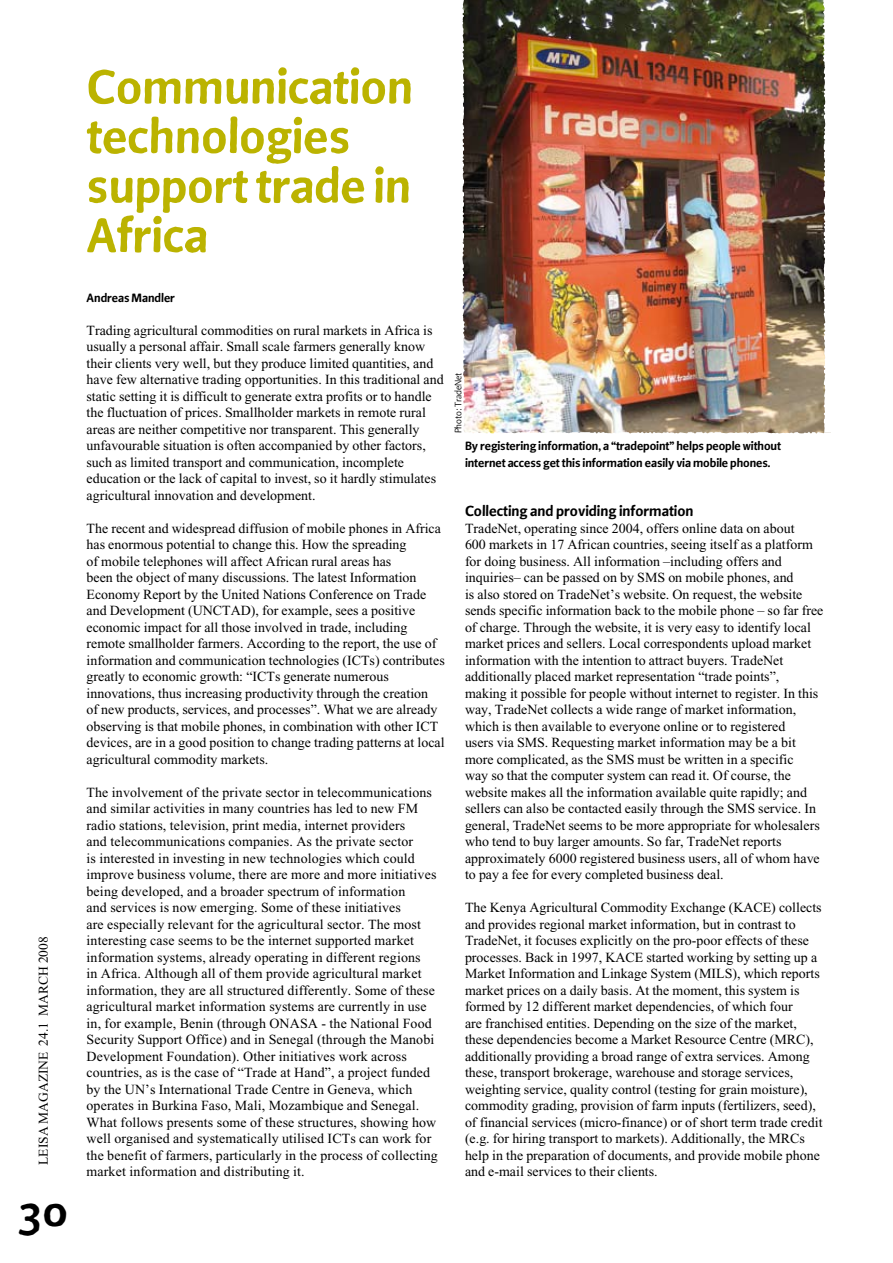
<style>
.page{position:relative;width:893px;height:1263px;background:#fff}
.page>*{position:absolute;margin:0;border:0;box-sizing:border-box;transform-origin:0 0}
.t1{font:54px/49.5px "Beo Sans Bold R11";color:#bbb300}
.t2{font:48px "Beo Sans Bold R11";color:#000}
.t3{font:16.5px "Beo Sans Bold R11";color:#000}
.t4{font:13.95px/16.5px "Times New Roman";color:#000}
.t5{font:13.5px/16.5px "Beo Sans Bold R11";letter-spacing:-.005em;color:#000}
.t6{font:13.5px "Times New Roman";color:#000}
.t7{font:10.5px "Beo Sans R11";letter-spacing:-.005em;color:#000}
</style>
<div class="page">
<img style="left:462px;top:0;width:369px;height:434px">
<p class="t6" style="left:36px;top:1165px;width:230px;rotate:-90deg">LEISA Magazine 24.1 march 2008</p>
<h2 class="t2" style="left:17px;top:1187px;width:54px">30</h2>
<h1 class="t1" style="left:87px;top:63px;width:328px">Communication technologies support trade in<br>Africa</h1>
<p class="t5" style="left:87px;top:289px;width:90px">Andreas Mandler</p>
<p class="t4" style="left:87px;top:322px;width:359px">Trading agricultural commodities on rural markets in Africa is usually a personal affair. Small scale farmers generally know their clients very well, but they produce limited quantities, and have few alternative trading opportunities. In this traditional and static setting it is difficult to generate extra profits or to handle the fluctuation of prices. Smallholder markets in remote rural areas are neither competitive nor transparent. This generally unfavourable situation is often accompanied by other factors, such as limited transport and communication, incomplete education or the lack of capital to invest, so it hardly stimulates agricultural innovation and development.</p>
<p class="t4" style="left:87px;top:520px;width:360px">The recent and widespread diffusion of mobile phones in Africa has enormous potential to change this. How the spreading<br>of mobile telephones will affect African rural areas has<br>been the object of many discussions. The latest Information Economy Report by the United Nations Conference on Trade and Development (UNCTAD), for example, sees a positive economic impact for all those involved in trade, including remote smallholder farmers. According to the report, the use of information and communication technologies (ICTs) contributes greatly to economic growth: “ICTs generate numerous innovations, thus increasing productivity through the creation<br>of new products, services, and processes”. What we are already observing is that mobile phones, in combination with other ICT devices, are in a good position to change trading patterns at local agricultural commodity markets.</p>
<p class="t4" style="left:87px;top:784px;width:353px">The involvement of the private sector in telecommunications and similar activities in many countries has led to new FM radio stations, television, print media, internet providers<br>and telecommunications companies. As the private sector<br>is interested in investing in new technologies which could improve business volume, there are more and more initiatives being developed, and a broader spectrum of information<br>and services is now emerging. Some of these initiatives<br>are especially relevant for the agricultural sector. The most interesting case seems to be the internet supported market information systems, already operating in different regions<br>in Africa. Although all of them provide agricultural market information, they are all structured differently. Some of these agricultural market information systems are currently in use in, for example, Benin (through ONASA - the National Food Security Support Office) and in Senegal (through the Manobi Development Foundation). Other initiatives work across countries, as is the case of “Trade at Hand”, a project funded by the UN’s International Trade Centre in Geneva, which operates in Burkina Faso, Mali, Mozambique and Senegal.<br>What follows presents some of these structures, showing how well organised and systematically utilised ICTs can work for the benefit of farmers, particularly in the process of collecting market information and distributing it.</p>
<p class="t7" style="left:453px;top:433px;width:62px;rotate:-90deg">Photo: TradeNet</p>
<p class="t5" style="left:465px;top:438px;width:318px">By registering information, a “tradepoint” helps people without internet access get this information easily via mobile phones.</p>
<p class="t3" style="left:465px;top:503px;width:230px">Collecting and providing information</p>
<p class="t4" style="left:465px;top:520px;width:360px">TradeNet, operating since 2004, offers online data on about<br>600 markets in 17 African countries, seeing itself as a platform for doing business. All information –including offers and inquiries– can be passed on by SMS on mobile phones, and<br>is also stored on TradeNet’s website. On request, the website sends specific information back to the mobile phone – so far free of charge. Through the website, it is very easy to identify local market prices and sellers. Local correspondents upload market information with the intention to attract buyers. TradeNet additionally placed market representation “trade points”, making it possible for people without internet to register. In this way, TradeNet collects a wide range of market information, which is then available to everyone online or to registered<br>users via SMS. Requesting market information may be a bit more complicated, as the SMS must be written in a specific<br>way so that the computer system can read it. Of course, the website makes all the information available quite rapidly; and sellers can also be contacted easily through the SMS service. In general, TradeNet seems to be more appropriate for wholesalers who tend to buy larger amounts. So far, TradeNet reports approximately 6000 registered business users, all of whom have to pay a fee for every completed business deal.</p>
<p class="t4" style="left:465px;top:899px;width:359px">The Kenya Agricultural Commodity Exchange (KACE) collects and provides regional market information, but in contrast to TradeNet, it focuses explicitly on the pro-poor effects of these processes. Back in 1997, KACE started working by setting up a Market Information and Linkage System (MILS), which reports market prices on a daily basis. At the moment, this system is formed by 12 different market dependencies, of which four<br>are franchised entities. Depending on the size of the market, these dependencies become a Market Resource Centre (MRC), additionally providing a broad range of extra services. Among these, transport brokerage, warehouse and storage services, weighting service, quality control (testing for grain moisture), commodity grading, provision of farm inputs (fertilizers, seed), of financial services (micro-finance) or of short term trade credit (e.g. for hiring transport to markets). Additionally, the MRCs help in the preparation of documents, and provide mobile phone and e-mail services to their clients.</p>
</div>
